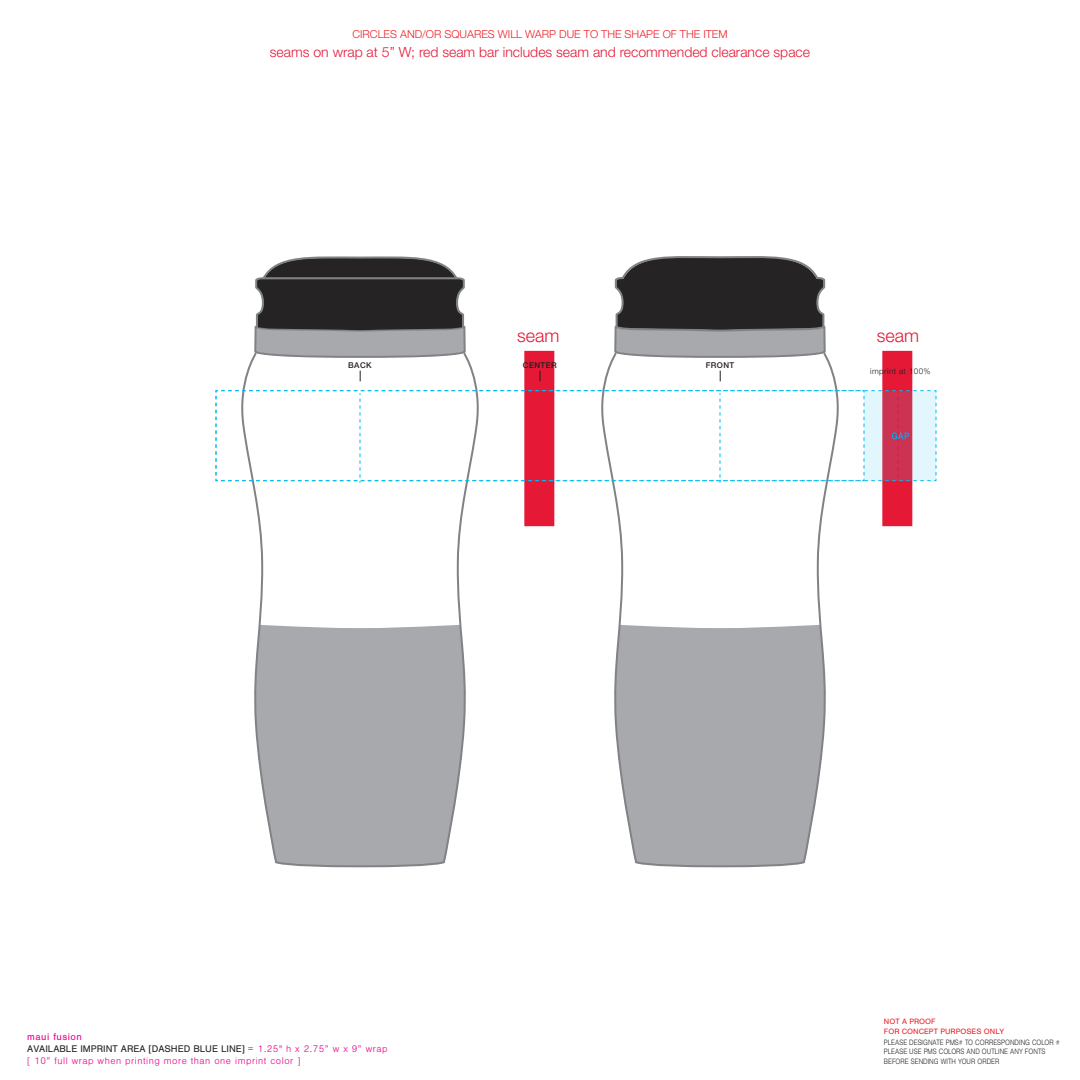
<style>
.page{position:relative;width:1080px;height:1080px;background:#fff}
.page>*{position:absolute;margin:0;border:0;box-sizing:border-box;transform-origin:0 0}
.t1{font:300 18px "Helvetica Neue";color:#e51836}
.t2{font:300 14px "Helvetica Neue";color:#e51836}
.t3{font:300 11px "Helvetica Neue";color:#ee1d23}
.t4{font:300 10px/12.1px "Nimbus San";letter-spacing:.05em;color:#ed028c}
.t5{font:300 8px/9.6px "Nimbus San";color:#231f20;scale:.85 1}
.t6{font:8px/9.6px "Nimbus San";color:#ee1d23}
.t7{font:500 8px "Helvetica Neue";letter-spacing:.05em;color:#231f20}
.t8{font:300 8px "Helvetica Neue";letter-spacing:.05em;color:#231f20}
.s1{font-weight:400}
.s2{font-weight:400;color:#231f20}
</style>
<div class="page">
<div style="left:882px;top:351px;width:30px;height:175px;background:#e51836"></div>
<div style="left:524px;top:351px;width:30px;height:175px;background:#e51836"></div>
<svg style="left:614px;top:256px;width:212px;height:95px;background:#545354"></svg>
<svg style="left:602px;top:351px;width:236px;height:517px"></svg>
<svg style="left:242px;top:355px;width:236px;height:513px"></svg>
<svg style="left:254px;top:256px;width:212px;height:100px;background:#5b595b"></svg>
<svg style="left:215px;top:390px;width:722px;height:115px"></svg>
<p class="t3" style="left:352px;top:28px;width:377px">CIRCLES AND/OR SQUARES WILL WARP DUE TO THE SHAPE OF THE ITEM</p>
<h2 class="t2" style="left:270px;top:44px;width:542px">seams on wrap at 5” W; red seam bar includes seam and recommended clearance space</h2>
<h1 class="t1" style="left:517px;top:325px;width:44px">seam</h1>
<h1 class="t1" style="left:877px;top:325px;width:44px">seam</h1>
<p class="t7" style="left:348px;top:361px;width:25px">BACK</p>
<p class="t7" style="left:523px;top:361px;width:36px">CENTER</p>
<p class="t7" style="left:706px;top:361px;width:30px">FRONT</p>
<p class="t8" style="left:870px;top:366px;width:62px">imprint at 100%</p>
<p class="t6" style="left:884px;top:1017px;width:122px">NOT A PROOF<br>FOR CONCEPT PURPOSES ONLY</p>
<p class="t4" style="left:27px;top:1031px;width:362px"><span class="s1">maui fusion<br></span><span class="s2">AVAILABLE IMPRINT AREA [DASHED BLUE LINE] =</span> 1.25" h x 2.75” w x 9” wrap [ 10” full wrap when printing more than one imprint color ]</p>
<p class="t5" style="left:884px;top:1038px;width:209px">PLEASE DESIGNATE PMS# TO CORRESPONDING COLOR #<br>PLEASE USE PMS COLORS AND OUTLINE ANY FONTS<br>BEFORE SENDING WITH YOUR ORDER</p>
</div>
